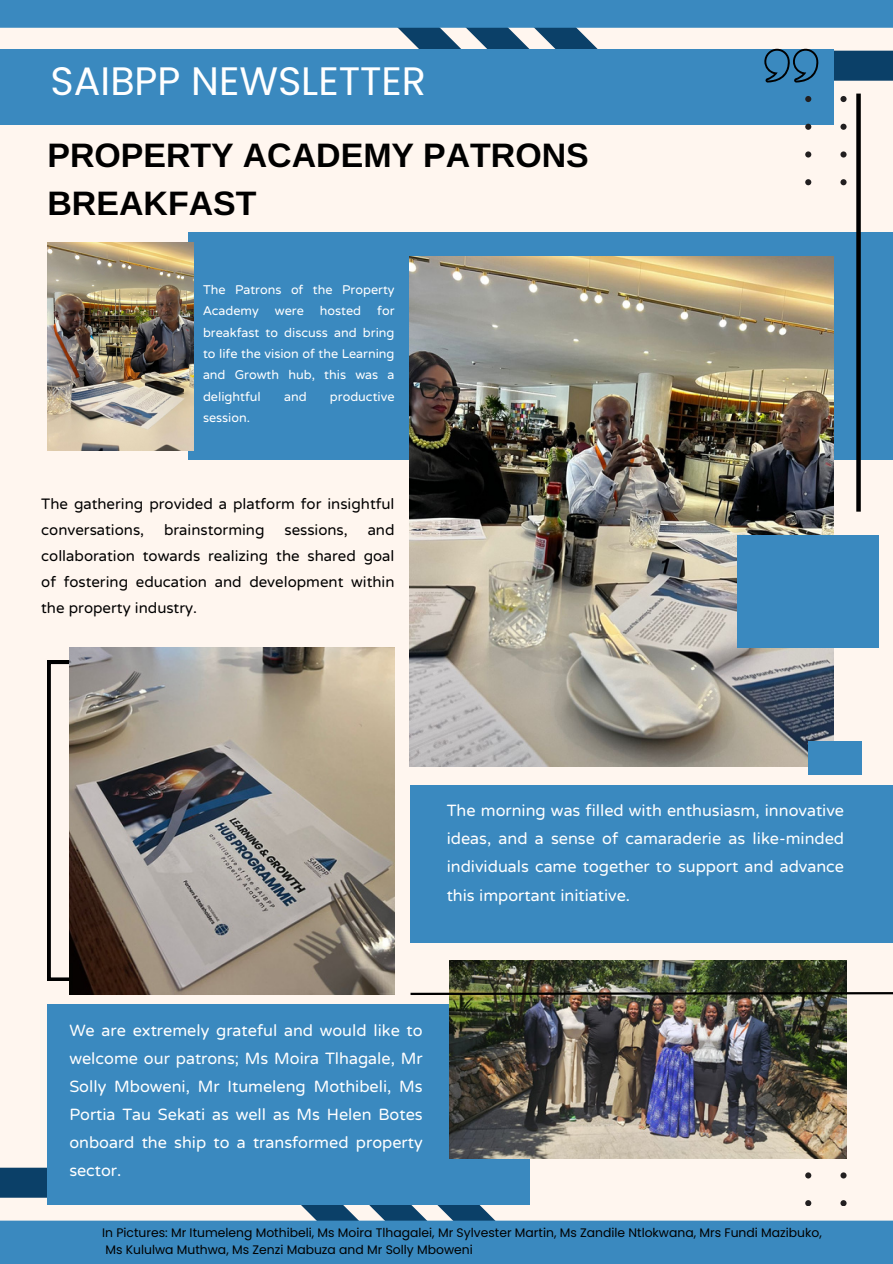
<style>
.page{position:relative;width:893px;height:1264px;background:#fff}
.page>*{position:absolute;margin:0;border:0;box-sizing:border-box;transform-origin:0 0}
.t1{font:39.6px "Poppins";color:#fff}
.t2{font:33.9px/47.2px "Ramabhadra";color:#000}
.t3{font:20.25px/28.2px "NTR";color:#fff;text-align:justify}
.t4{font:18.75px/25.8px "NTR";color:#000;text-align:justify}
.t5{font:15.75px/21.3px "NTR";color:#fff;text-align:justify}
.t6{font:12.3px "Poppins";color:#000}
</style>
<div class="page">
<div style="left:0;top:0;width:892px;height:1263px;background:#fff6ef"></div>
<div style="left:188px;top:232px;width:704px;height:228px;background:#3a89bf"></div>
<svg style="left:47px;top:660px;width:22px;height:320px"></svg>
<img style="left:410px;top:256px;width:423px;height:510px">
<svg style="left:856px;top:94px;width:4px;height:417px;background:#0a0d0f"></svg>
<div style="left:0;top:49px;width:833px;height:76px;background:#3a89bf"></div>
<div style="left:737px;top:535px;width:141px;height:112px;background:#3a89bf"></div>
<svg style="left:0;top:0;width:892px;height:82px"></svg>
<img style="left:47px;top:242px;width:147px;height:209px">
<img style="left:69px;top:647px;width:325px;height:347px">
<div style="left:410px;top:784px;width:482px;height:158px;background:#3a89bf"></div>
<svg style="left:805px;top:89px;width:41px;height:96px"></svg>
<div style="left:47px;top:1004px;width:483px;height:201px;background:#3a89bf"></div>
<svg style="left:0;top:1110px;width:892px;height:153px"></svg>
<img style="left:449px;top:960px;width:397px;height:198px">
<div style="left:808px;top:740px;width:53px;height:34px;background:#3a89bf"></div>
<img style="left:410px;top:990px;width:482px;height:6px">
<h4 class="t1" style="left:51px;top:53px;width:377px">SAIBPP NEWSLETTER</h4>
<p class="t2" style="left:47px;top:132px;width:542px">PROPERTY ACADEMY PATRONS<br>BREAKFAST</p>
<p class="t5" style="left:203px;top:278px;width:193px">The Patrons of the Property Academy were hosted for breakfast to discuss and bring to life the vision of the Learning and Growth hub, this was a delightful</p>
<p class="t5" style="left:284px;top:384px;width:24px">and</p>
<p class="t5" style="left:330px;top:384px;width:66px">productive</p>
<p class="t5" style="left:203px;top:406px;width:48px">session.</p>
<h1 class="t4" style="left:41px;top:490px;width:355px">The gathering provided a platform for insightful conversations, brainstorming sessions, and collaboration towards realizing the shared goal of fostering education and development within the property industry.</h1>
<p class="t3" style="left:446px;top:795px;width:399px">The morning was filled with enthusiasm, innovative ideas, and a sense of camaraderie as like-minded individuals came together to support and advance this important initiative.</p>
<h2 class="t3" style="left:69px;top:1014px;width:355px">We are extremely grateful and would like to welcome our patrons; Ms Moira Tlhagale, Mr Solly Mboweni, Mr Itumeleng Mothibeli, Ms Portia Tau Sekati as well as Ms Helen Botes onboard the ship to a transformed property sector.</h2>
<h3 class="t6" style="left:102px;top:1224px;width:721px">In Pictures: Mr Itumeleng Mothibeli, Ms Moira Tlhagalei, Mr Sylvester Martin, Ms Zandile Ntlokwana, Mrs Fundi Mazibuko,</h3>
<h3 class="t6" style="left:105px;top:1240px;width:369px">Ms Kululwa Muthwa, Ms Zenzi Mabuza and Mr Solly Mboweni</h3>
</div>
